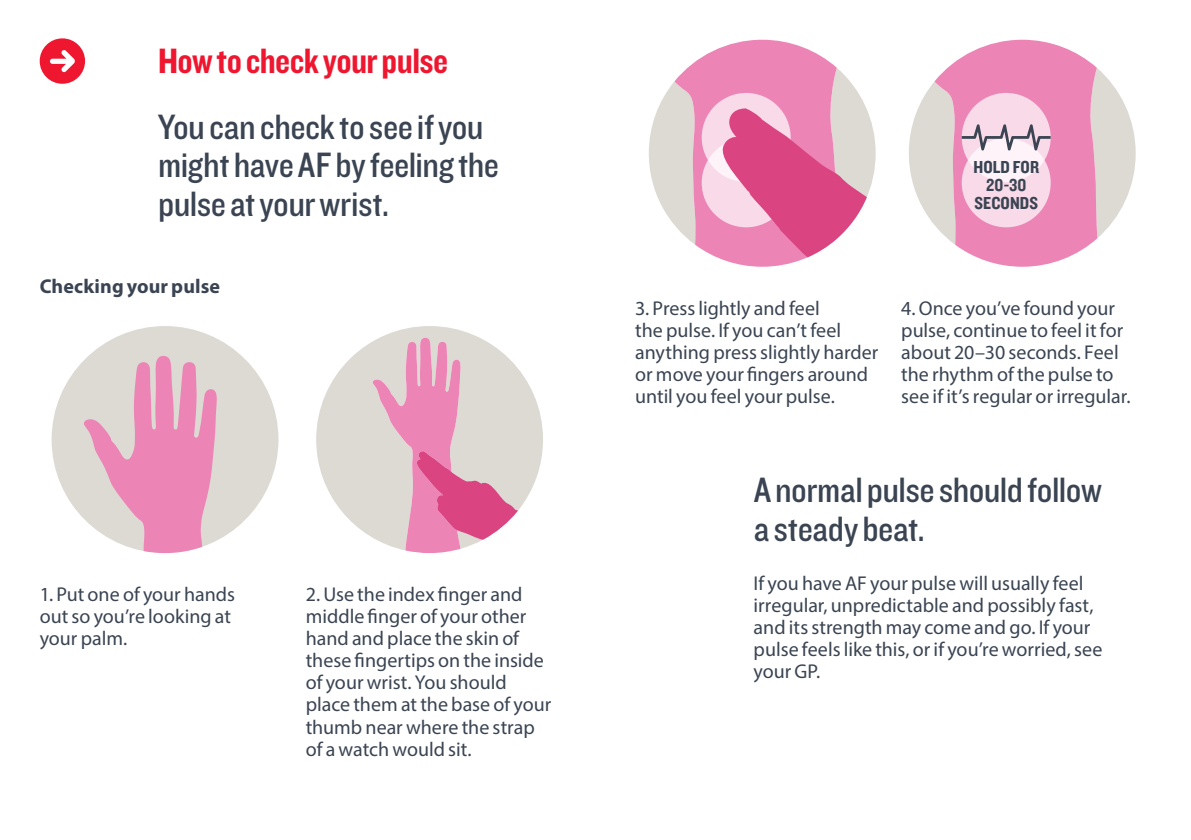
<style>
.page{position:relative;width:1191px;height:840px;background:#fff}
.page>*{position:absolute;margin:0;border:0;box-sizing:border-box;transform-origin:0 0}
.t1{font:36.4px/38.6px "Knockout 30 Junior Welterwt";letter-spacing:-.015em;color:#3a4452}
.t2{font:36.4px "Knockout 50 Welterweight";letter-spacing:-.015em;color:#ef1730}
.t3{font:20px/22px "Myriad Pro";color:#3a4452}
.t4{font:700 20px "Myriad Pro";letter-spacing:.005em;color:#3a4452}
.t5{font:18px/18px "Knockout 50 Welterweight";letter-spacing:.005em;color:#3a4452;text-align:center}
.t6{font:18px "Knockout 50 Welterweight";letter-spacing:.005em;color:#3a4452}
</style>
<div class="page">
<div style="left:52px;top:326px;width:226px;height:226px;background:#dddad4;border-radius:50%"></div>
<svg style="left:83px;top:355px;width:135px;height:197px"></svg>
<svg style="left:316px;top:326px;width:227px;height:211px;fill:#dddad4"></svg>
<svg style="left:372px;top:337px;width:146px;height:215px;background:#e2b1c3"></svg>
<svg style="left:909px;top:40px;width:226px;height:226px"></svg>
<svg style="left:649px;top:40px;width:226px;height:226px"></svg>
<div style="left:40px;top:38px;width:45px;height:46px;background:#ef1730;border-radius:50%"></div>
<svg style="left:50px;top:50px;width:25px;height:23px"></svg>
<h1 class="t2" style="left:158px;top:37px;width:291px">How to check your pulse</h1>
<h1 class="t1" style="left:158px;top:106px;width:342px">You can check to see if you might have AF by feeling the pulse at your wrist.</h1>
<p class="t4" style="left:40px;top:273px;width:182px">Checking your pulse</p>
<p class="t3" style="left:40px;top:583px;width:197px">1. Put one of your hands out so you’re looking at your palm.</p>
<p class="t3" style="left:306px;top:583px;width:247px">2. Use the index finger and middle finger of your other hand and place the skin of these fingertips on the inside of your wrist. You should place them at the base of your thumb near where the strap of a watch would sit.</p>
<p class="t5" style="left:973px;top:157px;width:67px">HOLD FOR<br>20-30</p>
<p class="t6" style="left:974px;top:191px;width:65px">SECONDS</p>
<p class="t3" style="left:635px;top:297px;width:245px">3. Press lightly and feel<br>the pulse. If you can’t feel anything press slightly harder or move your fingers around until you feel your pulse.</p>
<p class="t3" style="left:901px;top:297px;width:231px">4. Once you’ve found your pulse, continue to feel it for about 20–30 seconds. Feel the rhythm of the pulse to see if it’s regular or irregular.</p>
<h1 class="t1" style="left:753px;top:469px;width:350px">A normal pulse should follow a steady beat.</h1>
<p class="t3" style="left:753px;top:572px;width:350px">If you have AF your pulse will usually feel irregular, unpredictable and possibly fast, and its strength may come and go. If your pulse feels like this, or if you’re worried, see your GP.</p>
</div>
